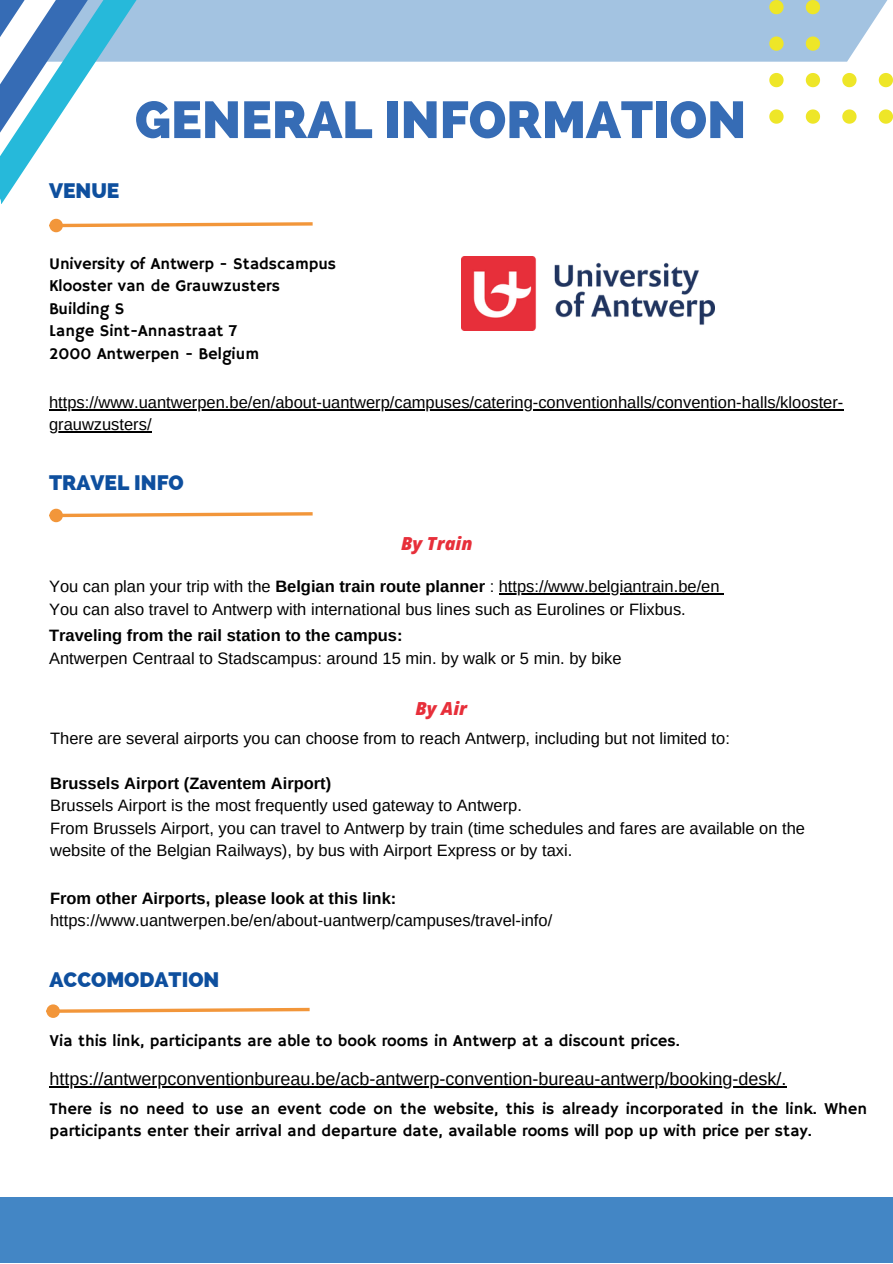
<style>
.page{position:relative;width:893px;height:1264px;background:#fff}
.page>*{position:absolute;margin:0;border:0;box-sizing:border-box;transform-origin:0 0}
.t1{font:800 51.75px "Raleway";color:#366cb5}
.t2{font:800 21px "Raleway";color:#0e4f9e}
.t3{font:18px "Arimo";color:#000}
.t4{font:italic 800 18px "Open Sans";color:#e72f3a}
.t5{font:16.5px/22.5px "Arimo";color:#000}
.t6{font:16.5px/22.5px "Hammersmith One";color:#000}
.t7{font:700 16.5px "Arimo";color:#000}
.s1{font-weight:700}
</style>
<div class="page">
<div style="left:0;top:0;width:892px;height:62px;background:#a3c3e1"></div>
<svg style="left:769px;top:0;width:14px;height:14px"></svg>
<svg style="left:805px;top:0;width:15px;height:14px"></svg>
<svg style="left:769px;top:36px;width:14px;height:15px"></svg>
<svg style="left:805px;top:36px;width:15px;height:15px"></svg>
<svg style="left:769px;top:73px;width:14px;height:14px"></svg>
<svg style="left:805px;top:73px;width:15px;height:14px"></svg>
<svg style="left:842px;top:73px;width:14px;height:14px"></svg>
<svg style="left:878px;top:73px;width:14px;height:14px"></svg>
<svg style="left:769px;top:109px;width:14px;height:15px"></svg>
<svg style="left:805px;top:109px;width:15px;height:15px"></svg>
<svg style="left:842px;top:109px;width:14px;height:15px"></svg>
<svg style="left:878px;top:109px;width:14px;height:15px"></svg>
<svg style="left:0;top:61px;width:350px;height:143px"></svg>
<svg style="left:0;top:0;width:283px;height:148px"></svg>
<svg style="left:60px;top:220px;width:253px;height:9px"></svg>
<div style="left:51px;top:220px;width:10px;height:10px;background:#f2963a;border-radius:50%"></div>
<div style="left:49px;top:219px;width:14px;height:13px;border:3px solid #f2963a;border-radius:50%"></div>
<img style="left:461px;top:256px;width:253px;height:74px">
<hr style="left:49px;top:409px;width:794px;height:1px;background:#000">
<hr style="left:49px;top:431px;width:103px;height:1px;background:#000">
<svg style="left:59px;top:1007px;width:251px;height:7px"></svg>
<div style="left:48px;top:1006px;width:10px;height:10px;background:#f2963a;border-radius:50%"></div>
<div style="left:46px;top:1004px;width:14px;height:13px;border:3px solid #f2963a;border-radius:50%"></div>
<hr style="left:49px;top:1086px;width:737px;height:1px;background:#000">
<svg style="left:62px;top:512px;width:251px;height:7px"></svg>
<div style="left:51px;top:510px;width:10px;height:10px;background:#f2963a;border-radius:50%"></div>
<div style="left:49px;top:508px;width:14px;height:14px;border:3px solid #f2963a;border-radius:50%"></div>
<hr style="left:499px;top:593px;width:220px;height:1px;background:#000">
<div style="left:0;top:1196px;width:892px;height:66px;background:#4386c5"></div>
<p class="t1" style="left:135px;top:89px;width:612px">GENERAL INFORMATION</p>
<p class="t2" style="left:49px;top:179px;width:72px">VENUE</p>
<p class="t6" style="left:49px;top:253px;width:289px">University of Antwerp - Stadscampus</p>
<p class="t6" style="left:49px;top:275px;width:232px">Klooster van de Grauwzusters</p>
<p class="t6" style="left:49px;top:298px;width:77px">Building S</p>
<p class="t6" style="left:49px;top:320px;width:190px">Lange Sint-Annastraat 7</p>
<p class="t6" style="left:49px;top:343px;width:211px">2000 Antwerpen - Belgium</p>
<p class="t5" style="left:49px;top:391px;width:795px">https://www.uantwerpen.be/en/about-uantwerp/campuses/catering-conventionhalls/convention-halls/klooster&shy;grauwzusters/</p>
<p class="t2" style="left:49px;top:470px;width:136px">TRAVEL INFO</p>
<p class="t4" style="left:401px;top:531px;width:73px">By Train</p>
<p class="t5" style="left:49px;top:575px;width:672px">You can plan your trip with the <span class="s1">Belgian train route planner</span> : https://www.belgiantrain.be/en</p>
<p class="t5" style="left:49px;top:597px;width:638px">You can also travel to Antwerp with international bus lines such as Eurolines or Flixbus.</p>
<p class="t7" style="left:49px;top:626px;width:355px">Traveling from the rail station to the campus:</p>
<p class="t5" style="left:49px;top:646px;width:574px">Antwerpen Centraal to Stadscampus: around 15 min. by walk or 5 min. by bike</p>
<p class="t4" style="left:415px;top:696px;width:53px">By Air</p>
<p class="t5" style="left:50px;top:727px;width:681px">There are several airports you can choose from to reach Antwerp, including but not limited to:</p>
<p class="t7" style="left:50px;top:774px;width:283px">Brussels Airport (Zaventem Airport)</p>
<p class="t5" style="left:50px;top:794px;width:473px">Brussels Airport is the most frequently used gateway to Antwerp.</p>
<p class="t5" style="left:50px;top:817px;width:756px">From Brussels Airport, you can travel to Antwerp by train (time schedules and fares are available on the website of the Belgian Railways), by bus with Airport Express or by taxi.</p>
<p class="t7" style="left:50px;top:888px;width:348px">From other Airports, please look at this link:</p>
<p class="t5" style="left:50px;top:909px;width:503px">https://www.uantwerpen.be/en/about-uantwerp/campuses/travel-info/</p>
<p class="t2" style="left:49px;top:967px;width:171px">ACCOMODATION</p>
<p class="t6" style="left:49px;top:1030px;width:632px">Via this link, participants are able to book rooms in Antwerp at a discount prices.</p>
<p class="t3" style="left:49px;top:1069px;width:738px">https://antwerpconventionbureau.be/acb-antwerp-convention-bureau-antwerp/booking-desk/.</p>
<p class="t6" style="left:49px;top:1097px;width:819px">There is no need to use an event code on the website, this is already incorporated in the link. When participants enter their arrival and departure date, available rooms will pop up with price per stay.</p>
</div>
